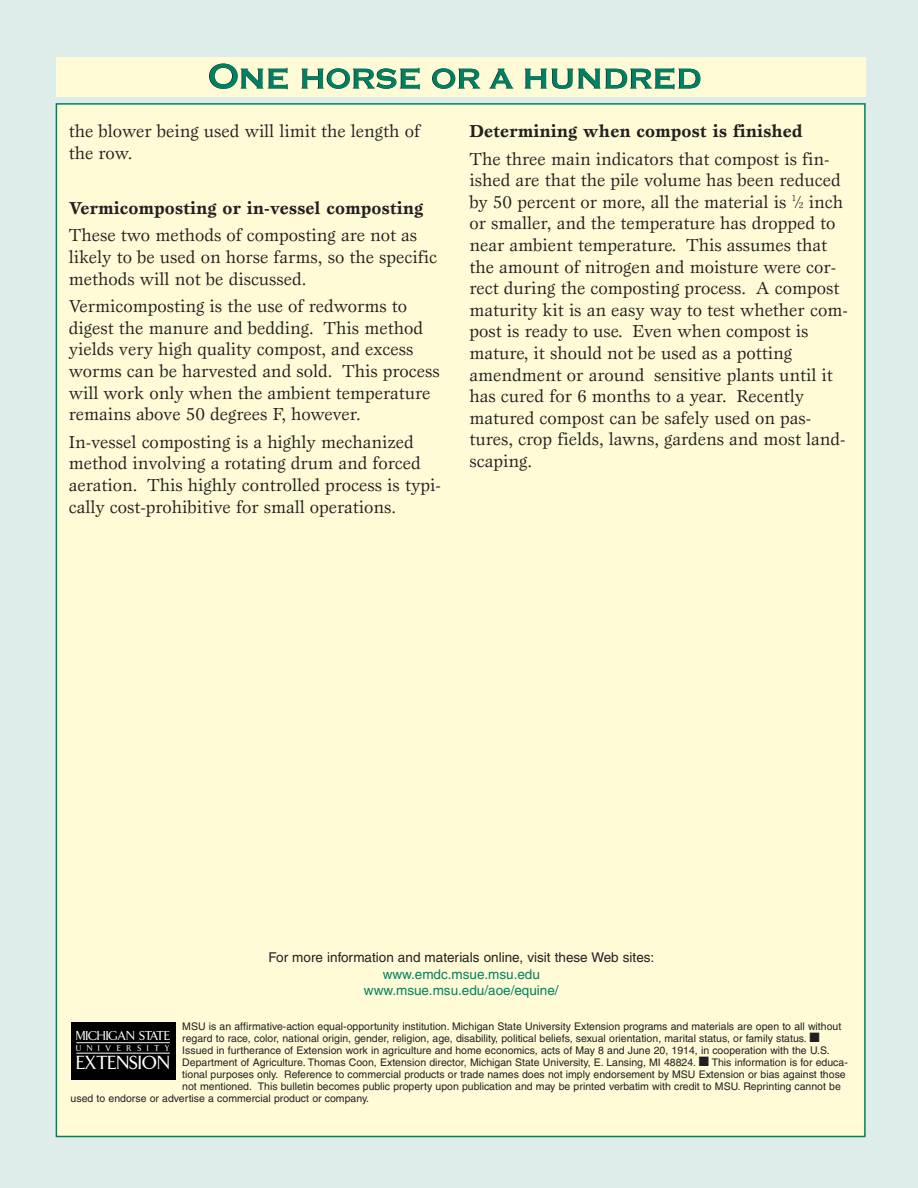
<style>
.page{position:relative;width:918px;height:1188px;background:#deede9}
.page>*{position:absolute;margin:0;border:0;box-sizing:border-box;transform-origin:0 0}
.t1{font:18px/21.6px "Esprit";color:#231f20}
.t2{font:700 18px "Esprit";color:#231f20}
.t3{font:17.85px "Arrow Font";color:#fff}
.t4{font:13.5px "Helvetica";color:#231f20}
.t5{font:13.5px/16.2px "Helvetica";color:#008164;text-align:center}
.t6{font:12.15px "Arrow Font";letter-spacing:-.04em;color:#fff}
.t7{font:10.5px "Helvetica";color:#231f20}
.t8{font:7.95px "Arrow Font";letter-spacing:.68em;color:#fff}
.s1{font-size:9px}
</style>
<div class="page">
<div style="left:56px;top:104px;width:809px;height:1033px;background:#fffbd6"></div>
<div style="left:71px;top:1022px;width:104px;height:57px;background:#000"></div>
<hr style="left:76px;top:1042px;width:94px;height:1px;background:#fff">
<hr style="left:76px;top:1053px;width:94px;height:1px;background:#fff">
<div style="left:56px;top:57px;width:810px;height:40px;background:#fffbd6"></div>
<svg style="left:209px;top:64px;width:79px;height:25px"></svg>
<svg style="left:301px;top:68px;width:119px;height:21px"></svg>
<svg style="left:432px;top:68px;width:48px;height:21px"></svg>
<svg style="left:489px;top:69px;width:25px;height:19px"></svg>
<svg style="left:525px;top:68px;width:176px;height:21px"></svg>
<p class="t1" style="left:69px;top:122px;width:353px">the blower being used will limit the length of the row.</p>
<p class="t2" style="left:69px;top:201px;width:356px">Vermicomposting or in-vessel composting</p>
<p class="t1" style="left:69px;top:226px;width:370px">These two methods of composting are not as likely to be used on horse farms, so the specific methods will not be discussed.</p>
<p class="t1" style="left:69px;top:297px;width:372px">Vermicomposting is the use of redworms to digest the manure and bedding. This method yields very high quality compost, and excess worms can be harvested and sold. This process will work only when the ambient temperature remains above 50 degrees F, however.</p>
<p class="t1" style="left:69px;top:432px;width:373px">In-vessel composting is a highly mechanized method involving a rotating drum and forced aeration. This highly controlled process is typi&shy;cally cost-prohibitive for small operations.</p>
<p class="t2" style="left:469px;top:124px;width:335px">Determining when compost is finished</p>
<p class="t1" style="left:469px;top:149px;width:380px">The three main indicators that compost is fin&shy;ished are that the pile volume has been reduced by 50 percent or more, all the material is <sup>1</sup>⁄<span class="s1">2</span> inch or smaller, and the temperature has dropped to near ambient temperature. This assumes that the amount of nitrogen and moisture were cor&shy;rect during the composting process. A compost maturity kit is an easy way to test whether com&shy;post is ready to use. Even when compost is mature, it should not be used as a potting amendment or around sensitive plants until it has cured for 6 months to a year. Recently matured compost can be safely used on pas&shy;tures, crop fields, lawns, gardens and most land&shy;scaping.</p>
<p class="t4" style="left:268px;top:953px;width:388px">For more information and materials online, visit these Web sites:</p>
<p class="t5" style="left:364px;top:967px;width:196px">www.emdc.msue.msu.edu www.msue.msu.edu/aoe/equine/</p>
<p class="t7" style="left:182px;top:1023px;width:661px">MSU is an affirmative-action equal-opportunity institution. Michigan State University Extension programs and materials are open to all without</p>
<p class="t7" style="left:182px;top:1035px;width:639px">regard to race, color, national origin, gender, religion, age, disability, political beliefs, sexual orientation, marital status, or family status. ■</p>
<p class="t7" style="left:182px;top:1047px;width:649px">Issued in furtherance of Extension work in agriculture and home economics, acts of May 8 and June 20, 1914, in cooperation with the U.S.</p>
<p class="t7" style="left:182px;top:1059px;width:667px">Department of Agriculture. Thomas Coon, Extension director, Michigan State University, E. Lansing, MI 48824. ■ This information is for educa-</p>
<p class="t7" style="left:182px;top:1071px;width:665px">tional purposes only. Reference to commercial products or trade names does not imply endorsement by MSU Extension or bias against those</p>
<p class="t7" style="left:182px;top:1083px;width:660px">not mentioned. This bulletin becomes public property upon publication and may be printed verbatim with credit to MSU. Reprinting cannot be</p>
<p class="t7" style="left:71px;top:1095px;width:300px">used to endorse or advertise a commercial product or company.</p>
<p class="t6" style="left:76px;top:1031px;width:96px">MICHIGAN STATE</p>
<p class="t8" style="left:76px;top:1045px;width:95px">UNIVERSITY</p>
<p class="t3" style="left:76px;top:1056px;width:95px">EXTENSION</p>
</div>
